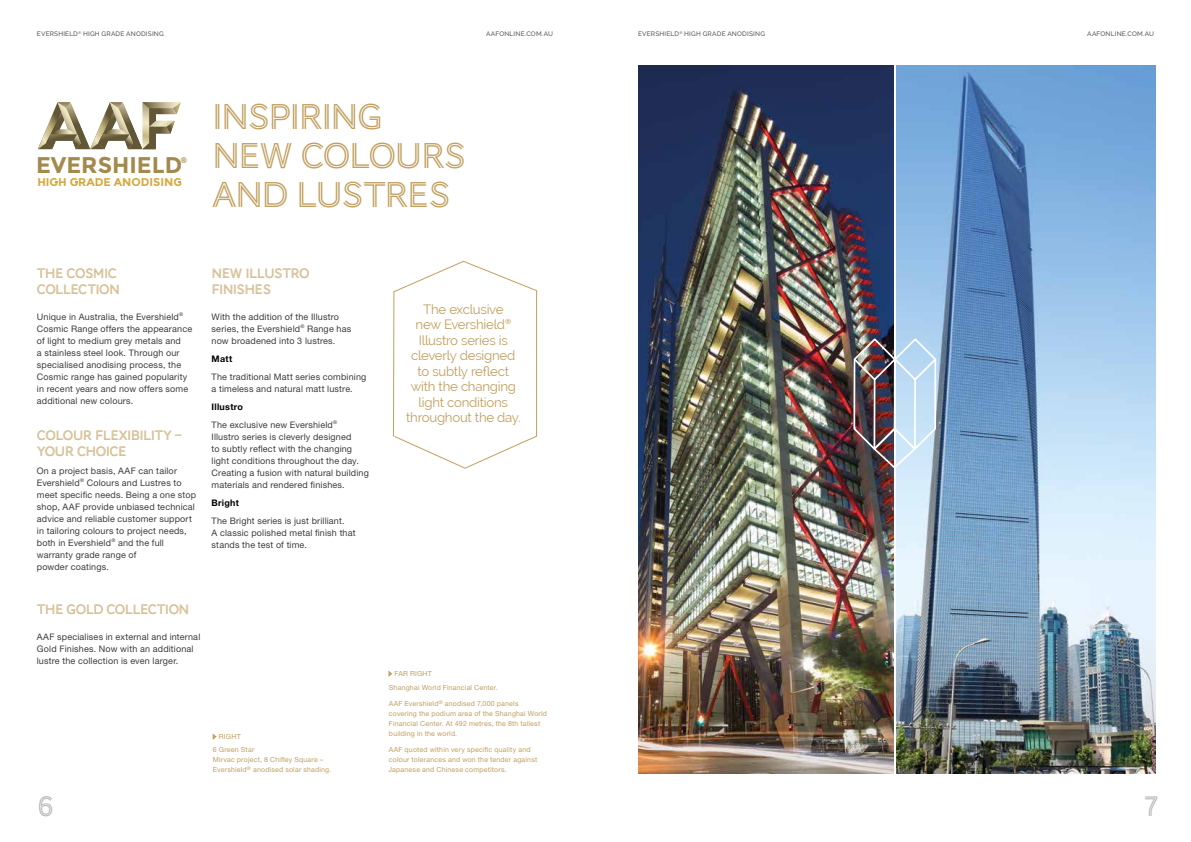
<style>
.page{position:relative;width:1191px;height:842px;background:#fff}
.page>*{position:absolute;margin:0;border:0;box-sizing:border-box;transform-origin:0 0}
.t1{font:37px/39px "AW Conqueror Inline";letter-spacing:-.07em;color:#c19f5f}
.t2{font:29px "AW Conqueror Inline";color:#b3b2b2}
.t3{font:700 22.7px "Montserrat";color:#a3894c}
.t4{font:14px/16px "AW Conqueror Inline";letter-spacing:-.055em;color:#c19f5f}
.t5{font:13.2px/15.4px "Raleway";letter-spacing:-.02em;color:#c19f5f;text-align:center}
.t6{font:700 11.3px "Montserrat";color:#d5a940}
.t7{font:9px/12px "Helvetica Neue";letter-spacing:.02em;color:#3c3c3b}
.t8{font:700 9px "Helvetica Neue";letter-spacing:.03em;color:#000}
.t9{font:700 8.1px "Helvetica";color:#a58a4d}
.t10{font:7px/10px "Helvetica Neue";letter-spacing:.03em;color:#c19f5f}
.t11{font:500 6.5px "Raleway";letter-spacing:.03em;color:#575756}
.s1{font-weight:700;color:#000}
</style>
<div class="page">
<svg style="left:393px;top:260px;width:144px;height:209px"></svg>
<svg style="left:38px;top:102px;width:143px;height:47px"></svg>
<img style="left:896px;top:65px;width:259px;height:709px">
<img style="left:638px;top:65px;width:255px;height:709px">
<svg style="left:388px;top:670px;width:4px;height:7px"></svg>
<svg style="left:213px;top:733px;width:4px;height:7px"></svg>
<img style="left:852px;top:337px;width:85px;height:132px">
<hr style="left:873px;top:379px;width:2px;height:70px;background:#fff">
<p class="t11" style="left:37px;top:30px;width:128px">EVERSHIELD<sup>®</sup> HIGH GRADE ANODISING</p>
<p class="t11" style="left:638px;top:30px;width:128px">EVERSHIELD<sup>®</sup> HIGH GRADE ANODISING</p>
<p class="t11" style="left:486px;top:30px;width:68px">AAFONLINE.COM.AU</p>
<p class="t11" style="left:1087px;top:30px;width:68px">AAFONLINE.COM.AU</p>
<h3 class="t3" style="left:36px;top:151px;width:148px">EVERSHIELD</h3>
<p class="t9" style="left:181px;top:153px;width:7px">®</p>
<p class="t6" style="left:37px;top:175px;width:146px">HIGH GRADE ANODISING</p>
<h1 class="t1" style="left:212px;top:99px;width:257px">INSPIRING<br>NEW COLOURS<br>AND LUSTRES</h1>
<h3 class="t4" style="left:37px;top:266px;width:85px">THE COSMIC<br>COLLECTION</h3>
<p class="t7" style="left:37px;top:311px;width:157px">Unique in Australia, the Evershield<sup>® </sup>Cosmic Range offers the appearance of light to medium grey metals and<br>a stainless steel look. Through our specialised anodising process, the Cosmic range has gained popularity in recent years and now offers some additional new colours.</p>
<h3 class="t4" style="left:37px;top:428px;width:146px">COLOUR FLEXIBILITY –<br>YOUR CHOICE</h3>
<p class="t7" style="left:37px;top:465px;width:161px">On a project basis, AAF can tailor<br>Evershield<sup>®</sup> Colours and Lustres to meet specific needs. Being a one stop shop, AAF provide unbiased technical advice and reliable customer support in tailoring colours to project needs, both in Evershield<sup>®</sup> and the full warranty grade range of<br>powder coatings.</p>
<h3 class="t4" style="left:212px;top:266px;width:100px">NEW ILLUSTRO<br>FINISHES</h3>
<p class="t7" style="left:212px;top:311px;width:141px">With the addition of the Illustro series, the Evershield<sup>®</sup> Range has now broadened into 3 lustres.</p>
<p class="t8" style="left:212px;top:352px;width:22px">Matt</p>
<p class="t7" style="left:212px;top:371px;width:156px">The traditional Matt series combining a timeless and natural matt lustre.</p>
<p class="t7" style="left:212px;top:398px;width:127px;line-height:18px"><span class="s1">Illustro<br></span>The exclusive new Evershield<sup>®</sup></p>
<p class="t7" style="left:212px;top:431px;width:159px">Illustro series is cleverly designed<br>to subtly reflect with the changing light conditions throughout the day.<br>Creating a fusion with natural building materials and rendered finishes.</p>
<p class="t8" style="left:212px;top:496px;width:29px">Bright</p>
<p class="t7" style="left:212px;top:515px;width:145px">The Bright series is just brilliant.<br>A classic polished metal finish that stands the test of time.</p>
<h3 class="t4" style="left:37px;top:602px;width:154px">THE GOLD COLLECTION</h3>
<p class="t7" style="left:37px;top:630px;width:165px">AAF specialises in external and internal<br>Gold Finishes. Now with an additional lustre the collection is even larger.</p>
<p class="t10" style="left:213px;top:730px;width:43px;line-height:13px;text-indent:6px">RIGHT<br>6 Green Star</p>
<p class="t10" style="left:213px;top:754px;width:120px">Mirvac project, 8 Chifley Square –<br>Evershield<sup>®</sup> anodised solar shading.</p>
<h3 class="t5" style="left:406px;top:302px;width:116px">The exclusive<br>new Evershield<sup>®<br></sup>Illustro series is cleverly designed to subtly reflect with the changing light conditions throughout the day.</h3>
<p class="t10" style="left:394px;top:668px;width:39px">FAR RIGHT</p>
<p class="t10" style="left:389px;top:683px;width:111px">Shanghai World Financial Center.</p>
<p class="t10" style="left:389px;top:699px;width:160px">AAF Evershield<sup>®</sup> anodised 7,000 panels covering the podium area of the Shanghai World Financial Center. At 492 metres, the 8th tallest building in the world.</p>
<p class="t10" style="left:388px;top:745px;width:150px">AAF quoted within very specific quality and colour tolerances and won the tender against<br>Japanese and Chinese competitors.</p>
<h2 class="t2" style="left:37px;top:793px;width:19px">6</h2>
<h2 class="t2" style="left:1143px;top:793px;width:16px">7</h2>
</div>
